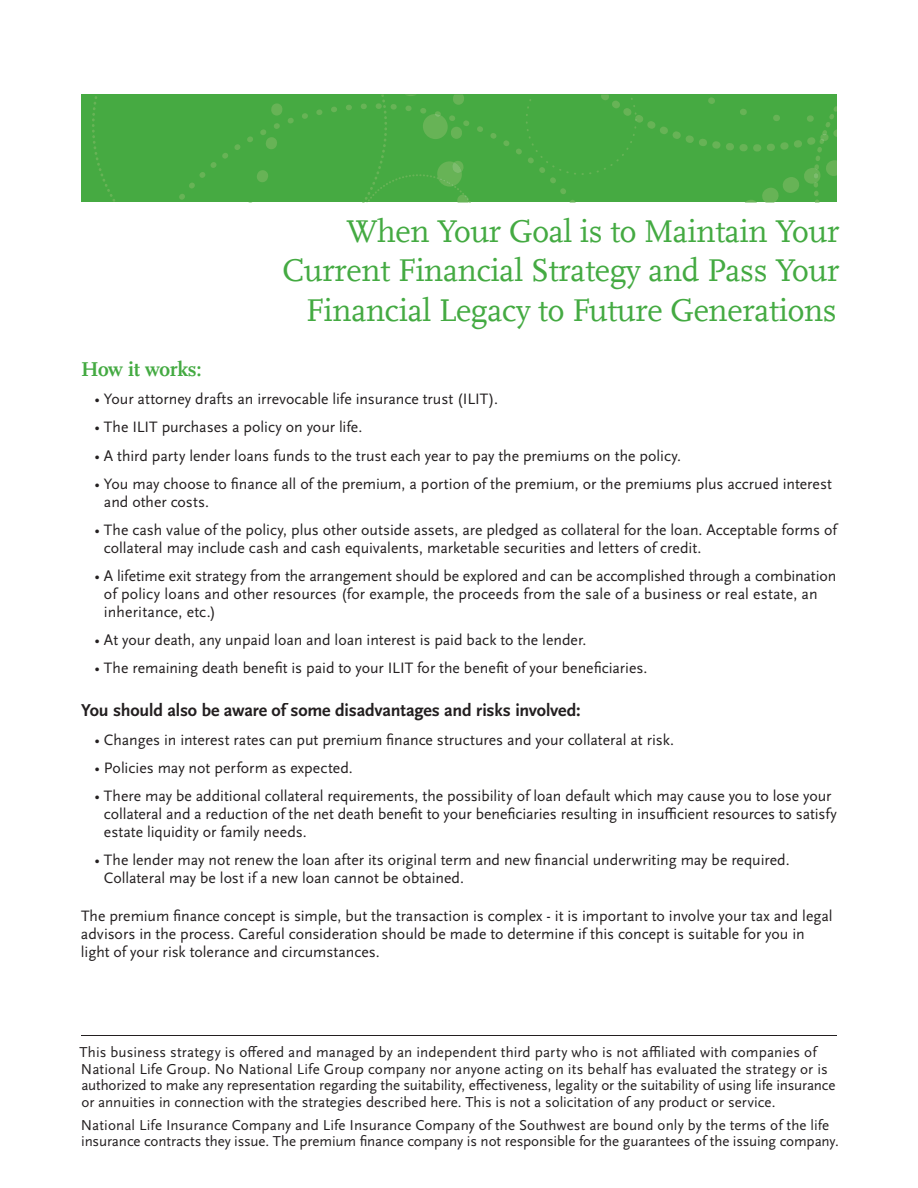
<style>
.page{position:relative;width:918px;height:1188px;background:#fff}
.page>*{position:absolute;margin:0;border:0;box-sizing:border-box;transform-origin:0 0}
.t1{font:33px/39.6px "Scala Baltic";letter-spacing:-.01em;color:#44aa42;text-align:right}
.t2{font:700 21px "Scala Baltic LF";letter-spacing:-.02em;color:#44aa42}
.t3{font:700 18px "Scala Sans OT";letter-spacing:-.01em;color:#231f20}
.t4{font:15.75px/18px "Scala Sans OT";color:#231f20}
.t5{font:15px/16.5px "Scala Sans OT";color:#231f20}
</style>
<div class="page">
<div style="left:92px;top:94px;width:745px;height:108px;background:#46aa42"></div>
<hr style="left:81px;top:1035px;width:756px;height:1px;background:#231f20">
<h1 class="t1" style="left:282px;top:213px;width:559px">When Your Goal is to Maintain Your<br>Current Financial Strategy and Pass Your<br>Financial Legacy to Future Generations</h1>
<h2 class="t2" style="left:81px;top:358px;width:122px">How it works:</h2>
<p class="t4" style="left:94px;top:392px;width:405px">• Your attorney drafts an irrevocable life insurance trust (ILIT).</p>
<p class="t4" style="left:94px;top:420px;width:269px">• The ILIT purchases a policy on your life.</p>
<p class="t4" style="left:94px;top:448px;width:588px">• A third party lender loans funds to the trust each year to pay the premiums on the policy.</p>
<p class="t4" style="left:104px;top:476px;width:730px;text-indent:-9px">• You may choose to finance all of the premium, a portion of the premium, or the premiums plus accrued interest and other costs.</p>
<p class="t4" style="left:104px;top:522px;width:734px;text-indent:-9px">• The cash value of the policy, plus other outside assets, are pledged as collateral for the loan. Acceptable forms of collateral may include cash and cash equivalents, marketable securities and letters of credit.</p>
<p class="t4" style="left:104px;top:568px;width:734px;text-indent:-9px">• A lifetime exit strategy from the arrangement should be explored and can be accomplished through a combination of policy loans and other resources (for example, the proceeds from the sale of a business or real estate, an inheritance, etc.)</p>
<p class="t4" style="left:94px;top:632px;width:494px">• At your death, any unpaid loan and loan interest is paid back to the lender.</p>
<p class="t4" style="left:94px;top:660px;width:555px">• The remaining death benefit is paid to your ILIT for the benefit of your beneficiaries.</p>
<p class="t3" style="left:81px;top:704px;width:501px">You should also be aware of some disadvantages and risks involved:</p>
<p class="t4" style="left:94px;top:732px;width:581px">• Changes in interest rates can put premium finance structures and your collateral at risk.</p>
<p class="t4" style="left:94px;top:760px;width:260px">• Policies may not perform as expected.</p>
<p class="t4" style="left:104px;top:788px;width:735px;text-indent:-9px">• There may be additional collateral requirements, the possibility of loan default which may cause you to lose your collateral and a reduction of the net death benefit to your beneficiaries resulting in insufficient resources to satisfy estate liquidity or family needs.</p>
<p class="t4" style="left:104px;top:852px;width:687px;text-indent:-9px">• The lender may not renew the loan after its original term and new financial underwriting may be required.<br>Collateral may be lost if a new loan cannot be obtained.</p>
<p class="t4" style="left:81px;top:908px;width:753px">The premium finance concept is simple, but the transaction is complex - it is important to involve your tax and legal advisors in the process. Careful consideration should be made to determine if this concept is suitable for you in light of your risk tolerance and circumstances.</p>
<p class="t5" style="left:80px;top:1045px;width:757px">This business strategy is offered and managed by an independent third party who is not affiliated with companies of National Life Group. No National Life Group company nor anyone acting on its behalf has evaluated the strategy or is authorized to make any representation regarding the suitability, effectiveness, legality or the suitability of using life insurance or annuities in connection with the strategies described here. This is not a solicitation of any product or service.</p>
<p class="t5" style="left:81px;top:1118px;width:759px">National Life Insurance Company and Life Insurance Company of the Southwest are bound only by the terms of the life insurance contracts they issue. The premium finance company is not responsible for the guarantees of the issuing company.</p>
</div>
